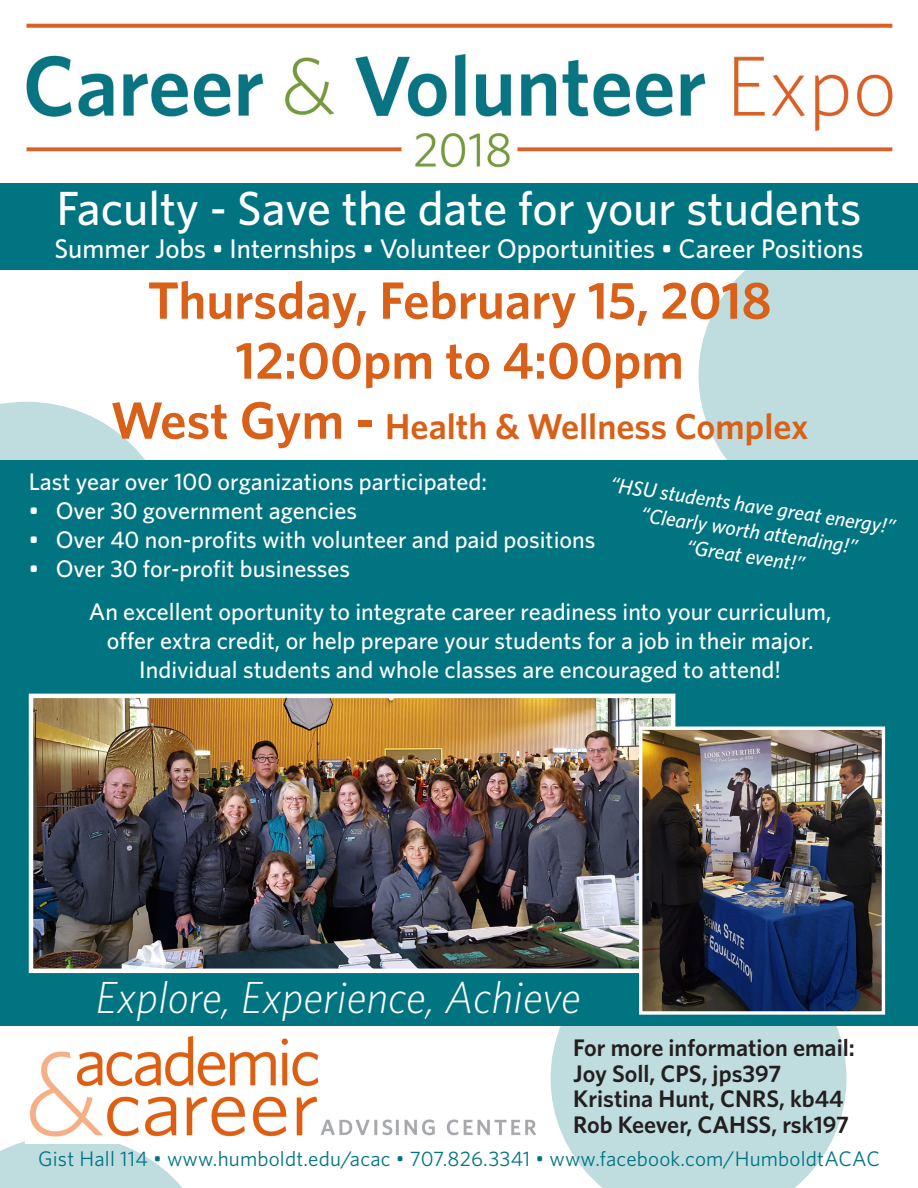
<style>
.page{position:relative;width:918px;height:1188px;background:#fff}
.page>*{position:absolute;margin:0;border:0;box-sizing:border-box;transform-origin:0 0}
.t1{font:600 52.5px "Whitney";color:#d86018}
.t2{font:500 48px "Whitney";color:#fff}
.t3{font:italic 300 45px "Whitney";color:#fff}
.t4{font:600 36px "Whitney";color:#d86018}
.t5{font:500 27px "Whitney";color:#fff}
.t6{font:500 24px "Whitney";color:#fff}
.t7{font:600 24px "Whitney";color:#231f20}
.t8{font:21px "Whitney";letter-spacing:.01em;color:#007481}
.t9{font:italic 500 21px "Whitney";color:#fff}
.s1{font-size:52.5px}
</style>
<div class="page">
<svg style="left:0;top:1141px;width:182px;height:47px"></svg>
<svg style="left:551px;top:1026px;width:296px;height:162px;background:#c4dee1"></svg>
<div style="left:699px;top:270px;width:219px;height:190px;background:#bfdcdf"></div>
<svg style="left:0;top:402px;width:145px;height:58px;fill:#bfdcdf"></svg>
<div style="left:0;top:460px;width:918px;height:566px;background:#007481"></div>
<div style="left:0;top:184px;width:918px;height:86px;background:#007481"></div>
<img style="left:25px;top:1036px;width:511px;height:108px">
<img style="left:25px;top:23px;width:868px;height:145px">
<img style="left:34px;top:699px;width:636px;height:269px">
<div style="left:29px;top:694px;width:646px;height:279px;border:4px solid #fff"></div>
<img style="left:643px;top:731px;width:238px;height:280px">
<div style="left:639px;top:727px;width:246px;height:288px;border:3px solid #fff"></div>
<p class="t2" style="left:56px;top:179px;width:807px">Faculty - Save the date for your students</p>
<p class="t5" style="left:55px;top:232px;width:810px">Summer Jobs • Internships • Volunteer Opportunities • Career Positions</p>
<p class="t1" style="left:148px;top:269px;width:626px">Thursday, February 15, 2018</p>
<p class="t1" style="left:235px;top:329px;width:450px">12:00pm to 4:00pm</p>
<p class="t4" style="left:111px;top:404px;width:699px"><span class="s1">West Gym -</span> Health &amp; Wellness Complex</p>
<p class="t6" style="left:29px;top:468px;width:460px">Last year over 100 organizations participated:</p>
<p class="t6" style="left:29px;top:496px;width:330px">• Over 30 government agencies</p>
<p class="t6" style="left:29px;top:525px;width:568px">• Over 40 non-profits with volunteer and paid positions</p>
<p class="t6" style="left:29px;top:554px;width:323px">• Over 30 for-profit businesses</p>
<p class="t6" style="left:89px;top:597px;width:744px">An excellent oportunity to integrate career readiness into your curriculum,</p>
<p class="t6" style="left:107px;top:626px;width:708px">offer extra credit, or help prepare your students for a job in their major.</p>
<p class="t6" style="left:139px;top:655px;width:643px">Individual students and whole classes are encouraged to attend!</p>
<p class="t9" style="left:612px;top:473px;width:290px;rotate:8deg">“HSU students have great energy!”</p>
<p class="t9" style="left:642px;top:503px;width:221px;rotate:8deg">“Clearly worth attending!”</p>
<p class="t9" style="left:688px;top:535px;width:121px;rotate:8deg">“Great event!”</p>
<p class="t3" style="left:96px;top:971px;width:487px">Explore, Experience, Achieve</p>
<p class="t7" style="left:573px;top:1034px;width:283px">For more information email:</p>
<p class="t7" style="left:573px;top:1059px;width:210px">Joy Soll, CPS, jps397</p>
<p class="t7" style="left:573px;top:1085px;width:272px">Kristina Hunt, CNRS, kb44</p>
<p class="t7" style="left:573px;top:1110px;width:277px">Rob Keever, CAHSS, rsk197</p>
<p class="t8" style="left:38px;top:1146px;width:843px">Gist Hall 114 • www.humboldt.edu/acac • 707.826.3341 • www.facebook.com/HumboldtACAC</p>
</div>
